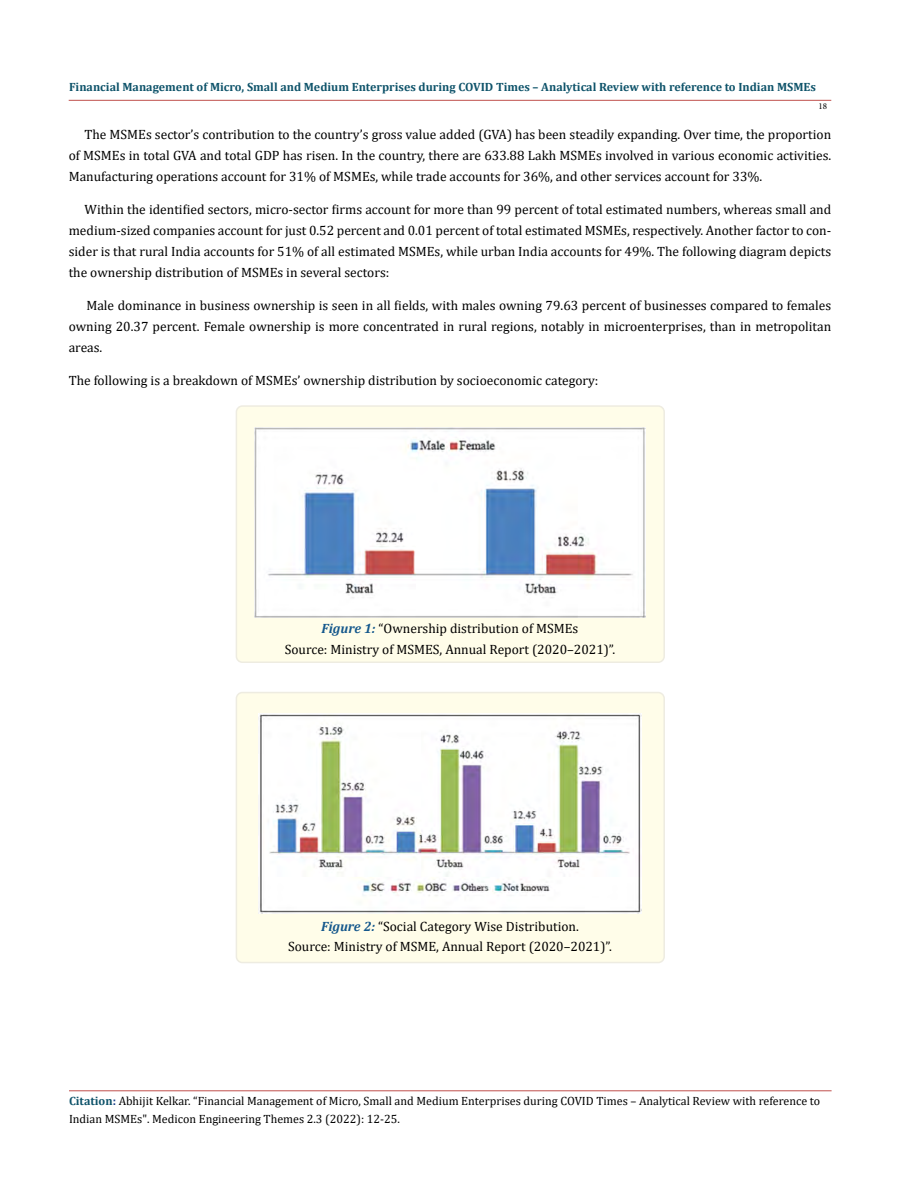
<style>
.page{position:relative;width:900px;height:1188px;background:#fff}
.page>*{position:absolute;margin:0;border:0;box-sizing:border-box;transform-origin:0 0}
.t1{font:13.5px/21px "Cambria";color:#000;text-align:justify}
.t2{font:12px/18px "Cambria";color:#000}
.t3{font:700 12px "Cambria";color:#0e536a}
.t4{font:9px "Minion Pro";color:#000}
.s1{font-weight:700;font-style:italic;color:#15588c}
.s2{font-weight:700;color:#0e536a}
.s3{font-weight:700;color:#173e88}
</style>
<div class="page">
<hr style="left:69px;top:1091px;width:763px;height:1px;background:#c0504d">
<hr style="left:69px;top:100px;width:762px;height:1px;background:#c0504d">
<div style="left:236px;top:406px;width:428px;height:256px;background:#fffde9;border-radius:6px"></div>
<div style="left:236px;top:405px;width:429px;height:258px;border:2px solid #eeece1;border-radius:6px"></div>
<img style="left:255px;top:428px;width:390px;height:190px">
<div style="left:236px;top:693px;width:428px;height:270px;background:#fffde9;border-radius:6px"></div>
<div style="left:236px;top:692px;width:429px;height:271px;border:2px solid #eeece1;border-radius:6px"></div>
<img style="left:258px;top:714px;width:384px;height:200px">
<p class="t3" style="left:69px;top:78px;width:748px">Financial Management of Micro, Small and Medium Enterprises during COVID Times – Analytical Review with reference to Indian MSMEs</p>
<p class="t4" style="left:818px;top:100px;width:10px">18</p>
<p class="t1" style="left:69px;top:123px;width:764px;text-indent:16px">The MSMEs sector’s contribution to the country’s gross value added (GVA) has been steadily expanding. Over time, the proportion of MSMEs in total GVA and total GDP has risen. In the country, there are 633.88 Lakh MSMEs involved in various economic activities.<br>Manufacturing operations account for 31% of MSMEs, while trade accounts for 36%, and other services account for 33%.</p>
<p class="t1" style="left:69px;top:198px;width:764px;text-indent:16px">Within the identified sectors, micro-sector firms account for more than 99 percent of total estimated numbers, whereas small and medium-sized companies account for just 0.52 percent and 0.01 percent of total estimated MSMEs, respectively. Another factor to con&shy;sider is that rural India accounts for 51% of all estimated MSMEs, while urban India accounts for 49%. The following diagram depicts the ownership distribution of MSMEs in several sectors:</p>
<p class="t1" style="left:69px;top:294px;width:764px;text-indent:18px">Male dominance in business ownership is seen in all fields, with males owning 79.63 percent of businesses compared to females owning 20.37 percent. Female ownership is more concentrated in rural regions, notably in microenterprises, than in metropolitan areas.</p>
<p class="t1" style="left:69px;top:369px;width:531px">The following is a breakdown of MSMEs’ ownership distribution by socioeconomic category:</p>
<p class="t1" style="left:285px;top:618px;width:332px;line-height:20.2px;text-align:center"><span class="s1">Figure 1:</span> “Ownership distribution of MSMEs<br>Source: Ministry of MSMES, Annual Report (2020–2021)”.</p>
<p class="t1" style="left:288px;top:916px;width:325px;line-height:20.2px;text-align:center"><span class="s1">Figure 2:</span> “Social Category Wise Distribution.<br>Source: Ministry of MSME, Annual Report (2020–2021)”.</p>
<p class="t2" style="left:69px;top:1092px;width:753px"><span class="s2">Citation</span><span class="s3">:</span> Abhijit Kelkar. “Financial Management of Micro, Small and Medium Enterprises during COVID Times – Analytical Review with reference to<br>Indian MSMEs". Medicon Engineering Themes 2.3 (2022): 12-25.</p>
</div>
